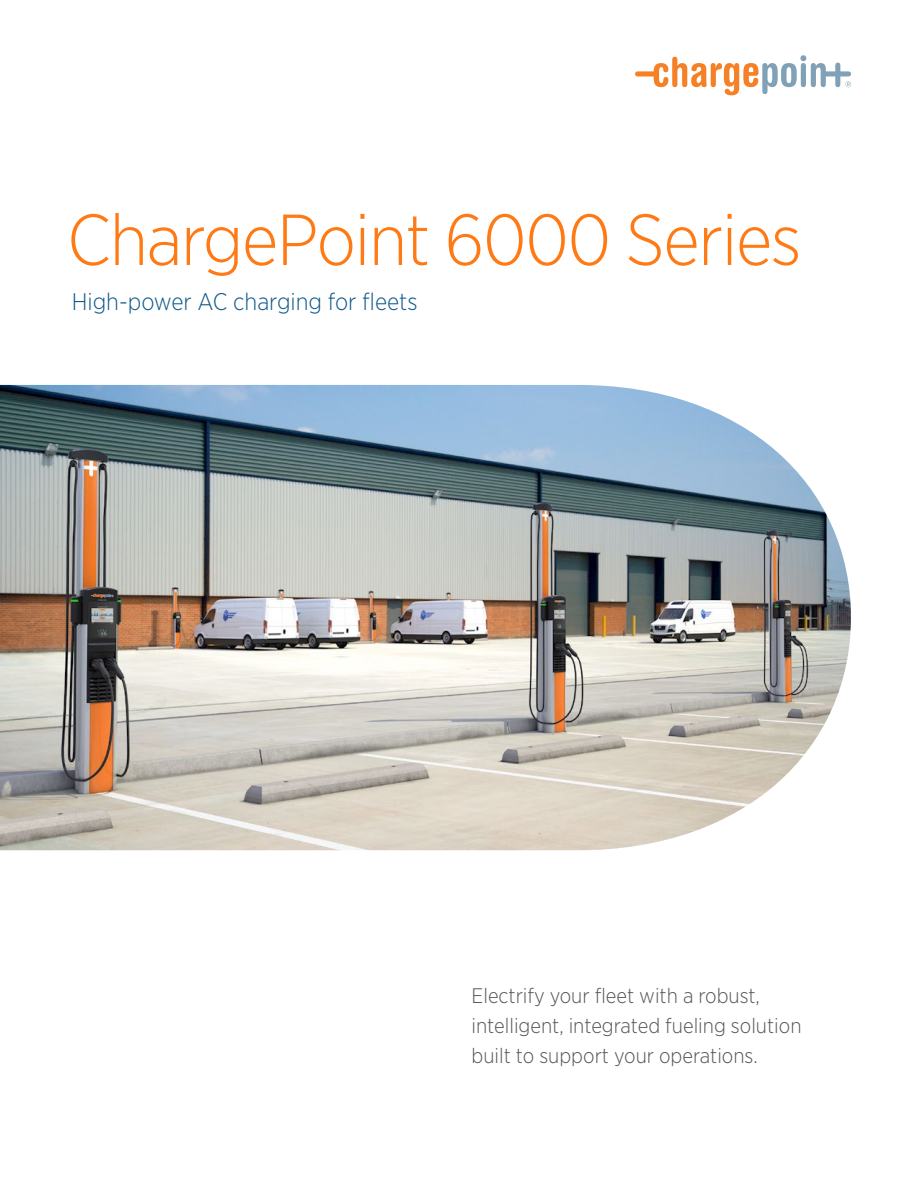
<style>
.page{position:relative;width:918px;height:1188px;background:#fff}
.page>*{position:absolute;margin:0;border:0;box-sizing:border-box;transform-origin:0 0}
.t1{font:300 72px "Gotham Narrow";letter-spacing:-.02em;color:#ff7a14}
.t2{font:300 24px "Gotham Narrow";color:#0f598a}
.t3{font:300 21px/30px "Gotham Narrow";color:#555}
</style>
<div class="page">
<svg style="left:635px;top:55px;width:216px;height:40px"></svg>
<img style="left:0;top:385px;width:851px;height:465px">
<h1 class="t1" style="left:67px;top:196px;width:736px">ChargePoint 6000 Series</h1>
<p class="t2" style="left:72px;top:286px;width:347px">High-power AC charging for fleets</p>
<p class="t3" style="left:472px;top:980px;width:332px">Electrify your fleet with a robust, intelligent, integrated fueling solution built to support your operations.</p>
</div>
